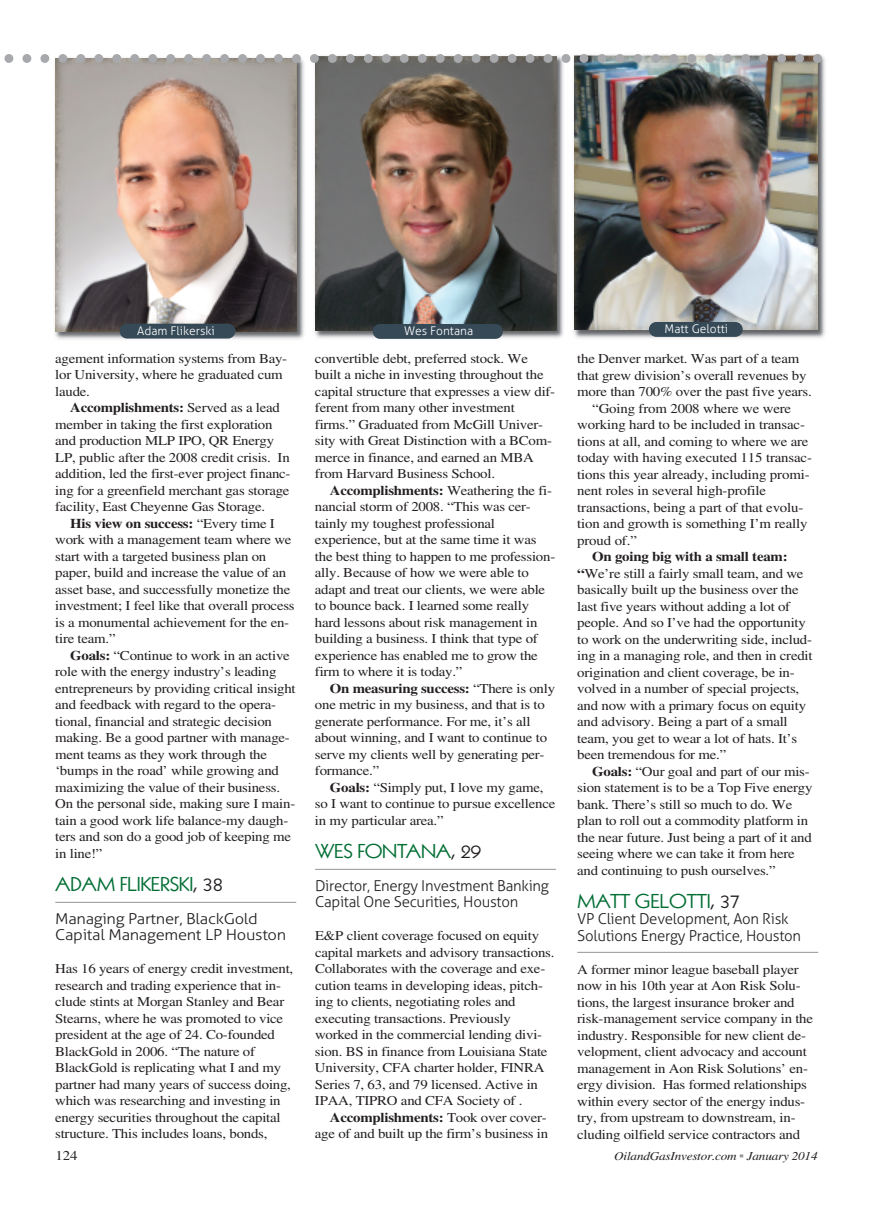
<style>
.page{position:relative;width:891px;height:1215px;background:#fff}
.page>*{position:absolute;margin:0;border:0;box-sizing:border-box;transform-origin:0 0}
.t1{font:19.5px "Kabel";letter-spacing:-.015em;color:#006e33;scale:1.1 1}
.t2{font:300 15px/16.5px "Aller";letter-spacing:-.02em;color:#231f20}
.t3{font:300 15px/16.5px "Aller";letter-spacing:-.02em;color:#231f20;scale:1.1 1}
.t4{font:13.5px/16.5px "Times LT Std";letter-spacing:-.015em;color:#231f20;scale:1.1 1}
.t5{font:300 12px "Aller";color:#fff}
.t6{font:italic 12px "Times LT Std";letter-spacing:-.015em;color:#231f20;scale:1.1 1}
.s1{font-weight:700}
.s2{color:#231f20}
.s3{font-family:"Universal Newswith Comm Pi";font-style:normal;color:#939598}
</style>
<div class="page">
<hr style="left:577px;top:952px;width:241px;height:1px;background:#939598">
<img style="left:574px;top:56px;width:251px;height:282px">
<img style="left:575px;top:63px;width:243px;height:267px">
<div style="left:649px;top:322px;width:94px;height:15px;background:#354957;border-radius:7px"></div>
<img style="left:315px;top:63px;width:249px;height:276px">
<img style="left:316px;top:63px;width:240px;height:268px">
<div style="left:373px;top:324px;width:130px;height:15px;background:#354957;border-radius:7px"></div>
<img style="left:55px;top:63px;width:249px;height:276px">
<img style="left:55px;top:63px;width:242px;height:268px">
<div style="left:120px;top:324px;width:115px;height:15px;background:#354957;border-radius:7px"></div>
<hr style="left:55px;top:902px;width:241px;height:1px;background:#939598">
<hr style="left:315px;top:869px;width:241px;height:1px;background:#939598">
<svg style="left:4px;top:54px;width:818px;height:9px"></svg>
<p class="t5" style="left:137px;top:324px;width:79px">Adam Flikerski</p>
<p class="t5" style="left:404px;top:324px;width:71px">Wes Fontana</p>
<p class="t5" style="left:665px;top:322px;width:65px">Matt Gelotti</p>
<p class="t4" style="left:55px;top:351px;width:212px">agement information systems from Bay&shy;lor University, where he graduated cum laude.</p>
<p class="t4" style="left:55px;top:401px;width:215px;text-indent:15px"><span class="s1">Accomplishments:</span> Served as a lead member in taking the first exploration and production MLP IPO, QR Energy LP, public after the 2008 credit crisis. In addition, led the first-ever project financ&shy;ing for a greenfield merchant gas storage facility, East Cheyenne Gas Storage.</p>
<p class="t4" style="left:55px;top:516px;width:219px;text-indent:15px"><span class="s1">His view on success:</span> “Every time I work with a management team where we start with a targeted business plan on paper, build and increase the value of an asset base, and successfully monetize the investment; I feel like that overall process is a monumental achievement for the en&shy;tire team.”</p>
<p class="t4" style="left:55px;top:648px;width:220px;text-indent:15px"><span class="s1">Goals:</span> “Continue to work in an active role with the energy industry’s leading entrepreneurs by providing critical insight and feedback with regard to the opera&shy;tional, financial and strategic decision making. Be a good partner with manage&shy;ment teams as they work through the ‘bumps in the road’ while growing and maximizing the value of their business.<br>On the personal side, making sure I main&shy;tain a good work life balance-my daugh&shy;ters and son do a good job of keeping me in line!”</p>
<h1 class="t1" style="left:55px;top:877px;width:154px">ADAM FLIKERSKI<span class="s2">, 38</span></h1>
<p class="t3" style="left:55px;top:910px;width:212px">Managing Partner, BlackGold<br>Capital Management LP Houston</p>
<p class="t4" style="left:55px;top:962px;width:218px">Has 16 years of energy credit investment, research and trading experience that in&shy;clude stints at Morgan Stanley and Bear Stearns, where he was promoted to vice president at the age of 24. Co-founded BlackGold in 2006. “The nature of BlackGold is replicating what I and my partner had many years of success doing, which was researching and investing in energy securities throughout the capital structure. This includes loans, bonds,</p>
<p class="t4" style="left:315px;top:351px;width:220px">convertible debt, preferred stock. We built a niche in investing throughout the capital structure that expresses a view dif&shy;ferent from many other investment firms.” Graduated from McGill Univer&shy;sity with Great Distinction with a BCom&shy;merce in finance, and earned an MBA from Harvard Business School.</p>
<p class="t4" style="left:315px;top:483px;width:220px;text-indent:15px"><span class="s1">Accomplishments:</span> Weathering the fi&shy;nancial storm of 2008. “This was cer&shy;tainly my toughest professional experience, but at the same time it was the best thing to happen to me profession&shy;ally. Because of how we were able to adapt and treat our clients, we were able to bounce back. I learned some really hard lessons about risk management in building a business. I think that type of experience has enabled me to grow the firm to where it is today.”</p>
<p class="t4" style="left:315px;top:681px;width:220px;text-indent:15px"><span class="s1">On measuring success:</span> “There is only one metric in my business, and that is to generate performance. For me, it’s all about winning, and I want to continue to serve my clients well by generating per&shy;formance.”</p>
<p class="t4" style="left:315px;top:780px;width:220px;text-indent:15px"><span class="s1">Goals:</span> “Simply put, I love my game, so I want to continue to pursue excellence in my particular area.”</p>
<h1 class="t1" style="left:315px;top:844px;width:152px">WES FONTANA<span class="s2">, 29</span></h1>
<p class="t2" style="left:315px;top:877px;width:235px">Director, Energy Investment Banking<br>Capital One Securities, Houston</p>
<p class="t4" style="left:315px;top:929px;width:219px">E&amp;P client coverage focused on equity capital markets and advisory transactions.<br>Collaborates with the coverage and exe&shy;cution teams in developing ideas, pitch&shy;ing to clients, negotiating roles and executing transactions. Previously worked in the commercial lending divi&shy;sion. BS in finance from Louisiana State University, CFA charter holder, FINRA Series 7, 63, and 79 licensed. Active in IPAA, TIPRO and CFA Society of .</p>
<p class="t4" style="left:315px;top:1110px;width:214px;text-align:right"><span class="s1">Accomplishments:</span> Took over cover&shy;age of and built up the firm’s business in</p>
<p class="t4" style="left:577px;top:352px;width:203px">the Denver market. Was part of a team</p>
<p class="t4" style="left:577px;top:368px;width:210px">that grew division’s overall revenues by</p>
<p class="t4" style="left:577px;top:385px;width:215px">more than 700% over the past five years.</p>
<p class="t4" style="left:592px;top:401px;width:182px">“Going from 2008 where we were</p>
<p class="t4" style="left:577px;top:418px;width:209px">working hard to be included in transac-</p>
<p class="t4" style="left:577px;top:434px;width:212px">tions at all, and coming to where we are</p>
<p class="t4" style="left:577px;top:451px;width:215px">today with having executed 115 transac-</p>
<p class="t4" style="left:577px;top:467px;width:213px">tions this year already, including promi-</p>
<p class="t4" style="left:577px;top:484px;width:173px">nent roles in several high-profile</p>
<p class="t4" style="left:577px;top:500px;width:207px">transactions, being a part of that evolu-</p>
<p class="t4" style="left:577px;top:517px;width:211px">tion and growth is something I’m really</p>
<p class="t4" style="left:577px;top:533px;width:56px">proud of.”</p>
<p class="t4" style="left:577px;top:550px;width:216px;text-indent:15px"><span class="s1">On going big with a small team: “</span>We’re still a fairly small team, and we basically built up the business over the last five years without adding a lot of people. And so I’ve had the opportunity to work on the underwriting side, includ&shy;ing in a managing role, and then in credit origination and client coverage, be in&shy;volved in a number of special projects, and now with a primary focus on equity and advisory. Being a part of a small team, you get to wear a lot of hats. It’s been tremendous for me.”</p>
<p class="t4" style="left:577px;top:764px;width:215px;text-indent:15px"><span class="s1">Goals:</span> “Our goal and part of our mis&shy;sion statement is to be a Top Five energy bank. There’s still so much to do. We plan to roll out a commodity platform in the near future. Just being a part of it and seeing where we can take it from here and continuing to push ourselves.”</p>
<h1 class="t1" style="left:577px;top:894px;width:150px">MATT GELOTTI<span class="s2">, 37</span></h1>
<p class="t2" style="left:577px;top:911px;width:225px">VP Client Development, Aon Risk<br>Solutions Energy Practice, Houston</p>
<p class="t4" style="left:577px;top:962px;width:216px">A former minor league baseball player now in his 10th year at Aon Risk Solu&shy;tions, the largest insurance broker and risk-management service company in the industry. Responsible for new client de&shy;velopment, client advocacy and account management in Aon Risk Solutions’ en&shy;ergy division. Has formed relationships within every sector of the energy indus&shy;try, from upstream to downstream, in&shy;cluding oilfield service contractors and</p>
<p class="t4" style="left:56px;top:1148px;width:21px">124</p>
<p class="t6" style="left:614px;top:1152px;width:186px">OilandGasInvestor.com <span class="s3">▪</span> January 2014</p>
</div>
